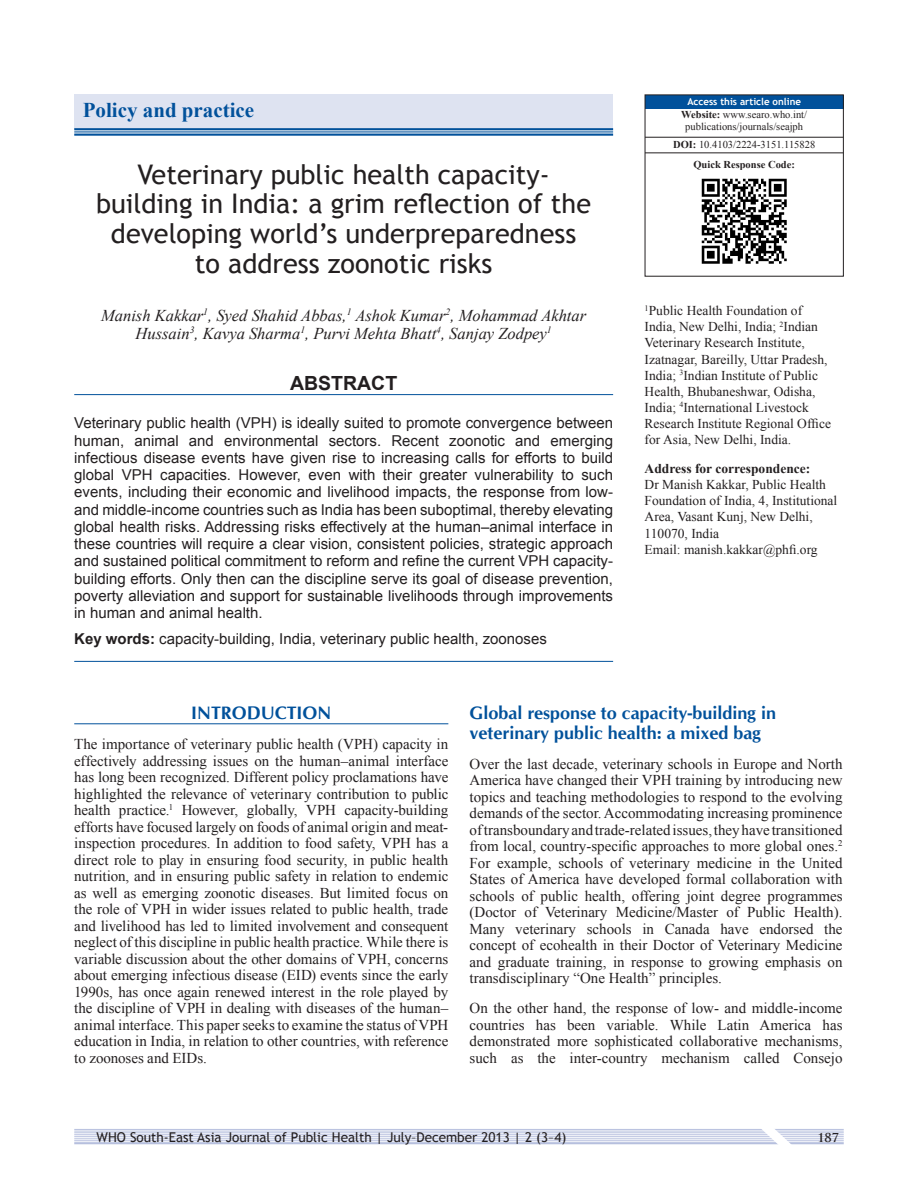
<style>
.page{position:relative;width:918px;height:1188px;background:#fff}
.page>*{position:absolute;margin:0;border:0;box-sizing:border-box;transform-origin:0 0}
.t1{font:27px/29.7px "Trebuchet MS";color:#231f20;text-align:center}
.t2{font:700 21px "Times New Roman";color:#01519b}
.t3{font:700 19.5px "Arial";color:#231f20}
.t4{font:700 18px/19.8px "CG Omega";color:#01519b}
.t5{font:italic 16.5px/18.1px "Times New Roman";color:#231f20;text-align:center}
.t6{font:15px/16.5px "Times New Roman";color:#231f20;text-align:justify}
.t7{font:15px/17.2px "Arial";color:#231f20;text-align:justify}
.t8{font:13.5px/16px "Times New Roman";color:#231f20}
.t9{font:13.5px "Trebuchet MS";color:#231f20}
.t10{font:700 13.5px "Times New Roman";color:#231f20}
.t11{font:700 12px "Trajan Pro";color:#231f20}
.t12{font:10.5px/11.6px "Times New Roman";color:#231f20;text-align:center}
.t13{font:700 9.75px "Trebuchet MS";color:#fff}
.s1{font-weight:700}
</style>
<div class="page">
<hr style="left:74px;top:1129px;width:770px;height:1px;background:#b6bfde">
<hr style="left:74px;top:1131px;width:770px;height:1px;background:#b6bfde">
<hr style="left:74px;top:1132px;width:770px;height:1px;background:#b6bfde">
<hr style="left:74px;top:1134px;width:770px;height:1px;background:#b6bfde">
<hr style="left:74px;top:1136px;width:770px;height:1px;background:#b6bfde">
<hr style="left:74px;top:1138px;width:770px;height:1px;background:#b6bfde">
<hr style="left:74px;top:1140px;width:770px;height:1px;background:#b6bfde">
<hr style="left:74px;top:1142px;width:770px;height:2px;background:#b6bfde">
<svg style="left:742px;top:1129px;width:63px;height:16px"></svg>
<div style="left:645px;top:95px;width:198px;height:14px;background:#01519b"></div>
<div style="left:74px;top:94px;width:539px;height:35px;background:#dee3f1"></div>
<hr style="left:74px;top:128px;width:539px;height:2px;background:#01519b">
<hr style="left:74px;top:131px;width:539px;height:1px;background:#01519b">
<hr style="left:74px;top:134px;width:539px;height:2px;background:#01519b">
<hr style="left:645px;top:137px;width:198px;height:1px;background:#231f20">
<hr style="left:645px;top:152px;width:198px;height:1px;background:#231f20">
<hr style="left:74px;top:394px;width:539px;height:1px;background:#01519b">
<hr style="left:74px;top:661px;width:539px;height:1px;background:#01519b">
<hr style="left:74px;top:723px;width:374px;height:1px;background:#01519b">
<img style="left:701px;top:178px;width:86px;height:86px">
<h2 class="t2" style="left:83px;top:96px;width:173px">Policy and practice</h2>
<h1 class="t1" style="left:96px;top:160px;width:496px">Veterinary public health capacity&shy;building in India: a grim reflection of the developing world’s underpreparedness to address zoonotic risks</h1>
<p class="t5" style="left:101px;top:306px;width:487px">Manish Kakkar<sup>1</sup>, Syed Shahid Abbas,<sup>1</sup> Ashok Kumar<sup>2</sup>, Mohammad Akhtar<br>Hussain<sup>3</sup>, Kavya Sharma<sup>1</sup>, Purvi Mehta Bhatt<sup>4</sup>, Sanjay Zodpey<sup>1</sup></p>
<h3 class="t3" style="left:290px;top:370px;width:109px">Abstract</h3>
<p class="t7" style="left:74px;top:415px;width:540px">Veterinary public health (VPH) is ideally suited to promote convergence between human, animal and environmental sectors. Recent zoonotic and emerging infectious disease events have given rise to increasing calls for efforts to build global VPH capacities. However, even with their greater vulnerability to such events, including their economic and livelihood impacts, the response from low&shy;and middle-income countries such as India has been suboptimal, thereby elevating global health risks. Addressing risks effectively at the human–animal interface in these countries will require a clear vision, consistent policies, strategic approach and sustained political commitment to reform and refine the current VPH capacity&shy;building efforts. Only then can the discipline serve its goal of disease prevention, poverty alleviation and support for sustainable livelihoods through improvements in human and animal health.</p>
<p class="t7" style="left:74px;top:630px;width:474px"><span class="s1">Key words:</span> capacity-building, India, veterinary public health, zoonoses</p>
<p class="t13" style="left:687px;top:96px;width:115px">Access this article online</p>
<p class="t12" style="left:681px;top:109px;width:127px"><span class="s1">Website:</span> www.searo.who.int/ publications/journals/seajph</p>
<p class="t12" style="left:673px;top:135px;width:144px;line-height:20.1px"><span class="s1">DOI:</span> 10.4103/2224-3151.115828<br><span class="s1">Quick Response Code:</span></p>
<p class="t8" style="left:645px;top:303px;width:188px"><sup>1</sup>Public Health Foundation of India, New Delhi, India; <sup>2</sup>Indian Veterinary Research Institute, Izatnagar, Bareilly, Uttar Pradesh, India; <sup>3</sup>Indian Institute of Public Health, Bhubaneshwar, Odisha, India; <sup>4</sup>International Livestock Research Institute Regional Office for Asia, New Delhi, India.</p>
<p class="t10" style="left:645px;top:459px;width:167px">Address for correspondence:</p>
<p class="t8" style="left:645px;top:477px;width:194px">Dr Manish Kakkar, Public Health<br>Foundation of India, 4, Institutional<br>Area, Vasant Kunj, New Delhi,<br>110070, India<br>Email: manish.kakkar@phfi.org</p>
<p class="t4" style="left:191px;top:703px;width:34px">Introd</p>
<p class="t4" style="left:261px;top:703px;width:72px">uction</p>
<p class="t6" style="left:74px;top:736px;width:376px">The importance of veterinary public health (VPH) capacity in effectively addressing issues on the human–animal interface has long been recognized. Different policy proclamations have highlighted the relevance of veterinary contribution to public health practice.<sup>1</sup> However, globally, VPH capacity-building efforts have focused largely on foods of animal origin and meat&shy;inspection procedures. In addition to food safety, VPH has a direct role to play in ensuring food security, in public health nutrition, and in ensuring public safety in relation to endemic as well as emerging zoonotic diseases. But limited focus on the role of VPH in wider issues related to public health, trade and livelihood has led to limited involvement and consequent neglect of this discipline in public health practice. While there is variable discussion about the other domains of VPH, concerns about emerging infectious disease (EID) events since the early 1990s, has once again renewed interest in the role played by the discipline of VPH in dealing with diseases of the human– animal interface. This paper seeks to examine the status of VPH education in India, in relation to other countries, with reference to zoonoses and EIDs.</p>
<p class="t4" style="left:470px;top:703px;width:308px">Global response to capacity-building in veterinary public health: a mixed bag</p>
<p class="t6" style="left:470px;top:755px;width:374px">Over the last decade, veterinary schools in Europe and North America have changed their VPH training by introducing new topics and teaching methodologies to respond to the evolving demands of the sector. Accommodating increasing prominence of transboundary and trade-related issues, they have transitioned from local, country-specific approaches to more global ones.<sup>2<br></sup>For example, schools of veterinary medicine in the United States of America have developed formal collaboration with schools of public health, offering joint degree programmes (Doctor of Veterinary Medicine/Master of Public Health).<br>Many veterinary schools in Canada have endorsed the concept of ecohealth in their Doctor of Veterinary Medicine and graduate training, in response to growing emphasis on transdisciplinary “One Health” principles.</p>
<p class="t6" style="left:470px;top:1000px;width:374px">On the other hand, the response of low- and middle-income countries has been variable. While Latin America has demonstrated more sophisticated collaborative mechanisms, such as the inter-country mechanism called Consejo</p>
<p class="t9" style="left:97px;top:1129px;width:471px">WHO South-East Asia Journal of Public Health | July–December 2013 | 2 (3–4)</p>
<p class="t11" style="left:817px;top:1130px;width:23px">187</p>
</div>
